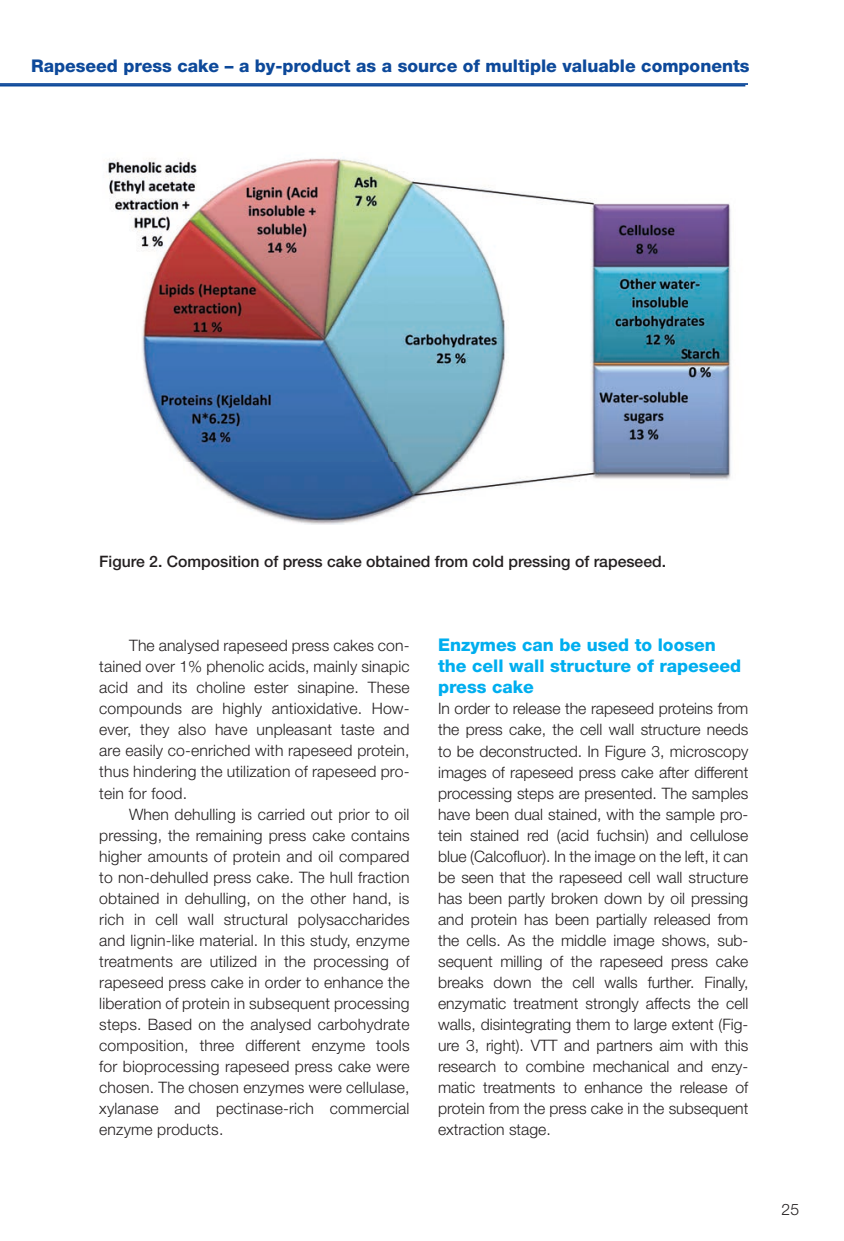
<style>
.page{position:relative;width:844px;height:1241px;background:#fff}
.page>*{position:absolute;margin:0;border:0;box-sizing:border-box;transform-origin:0 0}
.t1{font:800 17.5px "Helvetica Neue";color:#0d499a}
.t2{font:800 17.5px/21px "Helvetica Neue";color:#00aeef}
.t3{font:300 15.75px/21px "Helvetica Neue";letter-spacing:.01em;color:#231f20;text-align:justify}
.t4{font:500 15.75px "Helvetica Neue";color:#231f20}
</style>
<div class="page">
<hr style="left:0;top:83px;width:747px;height:2px;background:#0d499a">
<hr style="left:0;top:85px;width:745px;height:1px;background:#0d499a">
<img style="left:106px;top:158px;width:625px;height:366px">
<p class="t1" style="left:31px;top:55px;width:720px">Rapeseed press cake – a by-product as a source of multiple valuable components</p>
<p class="t4" style="left:99px;top:552px;width:568px">Figure 2. Composition of press cake obtained from cold pressing of rapeseed.</p>
<p class="t3" style="left:99px;top:635px;width:312px;text-indent:30px">The analysed rapeseed press cakes con&shy;tained over 1% phenolic acids, mainly sinapic acid and its choline ester sinapine. These compounds are highly antioxidative. How&shy;ever, they also have unpleasant taste and are easily co-enriched with rapeseed protein, thus hindering the utilization of rapeseed pro&shy;tein for food.</p>
<p class="t3" style="left:99px;top:803px;width:312px;text-indent:30px">When dehulling is carried out prior to oil pressing, the remaining press cake contains higher amounts of protein and oil compared to non-dehulled press cake. The hull fraction obtained in dehulling, on the other hand, is rich in cell wall structural polysaccharides and lignin-like material. In this study, enzyme treatments are utilized in the processing of rapeseed press cake in order to enhance the liberation of protein in subsequent processing steps. Based on the analysed carbohydrate composition, three different enzyme tools for bioprocessing rapeseed press cake were chosen. The chosen enzymes were cellulase, xylanase and pectinase-rich commercial enzyme products.</p>
<p class="t2" style="left:438px;top:634px;width:304px">Enzymes can be used to loosen the cell wall structure of rapeseed press cake</p>
<p class="t3" style="left:438px;top:698px;width:312px">In order to release the rapeseed proteins from the press cake, the cell wall structure needs to be deconstructed. In Figure 3, microscopy images of rapeseed press cake after different processing steps are presented. The samples have been dual stained, with the sample pro&shy;tein stained red (acid fuchsin) and cellulose blue (Calcofluor). In the image on the left, it can be seen that the rapeseed cell wall structure has been partly broken down by oil pressing and protein has been partially released from the cells. As the middle image shows, sub&shy;sequent milling of the rapeseed press cake breaks down the cell walls further. Finally, enzymatic treatment strongly affects the cell walls, disintegrating them to large extent (Fig&shy;ure 3, right). VTT and partners aim with this research to combine mechanical and enzy&shy;matic treatments to enhance the release of protein from the press cake in the subsequent extraction stage.</p>
<p class="t3" style="left:781px;top:1198px;width:19px">25</p>
</div>
